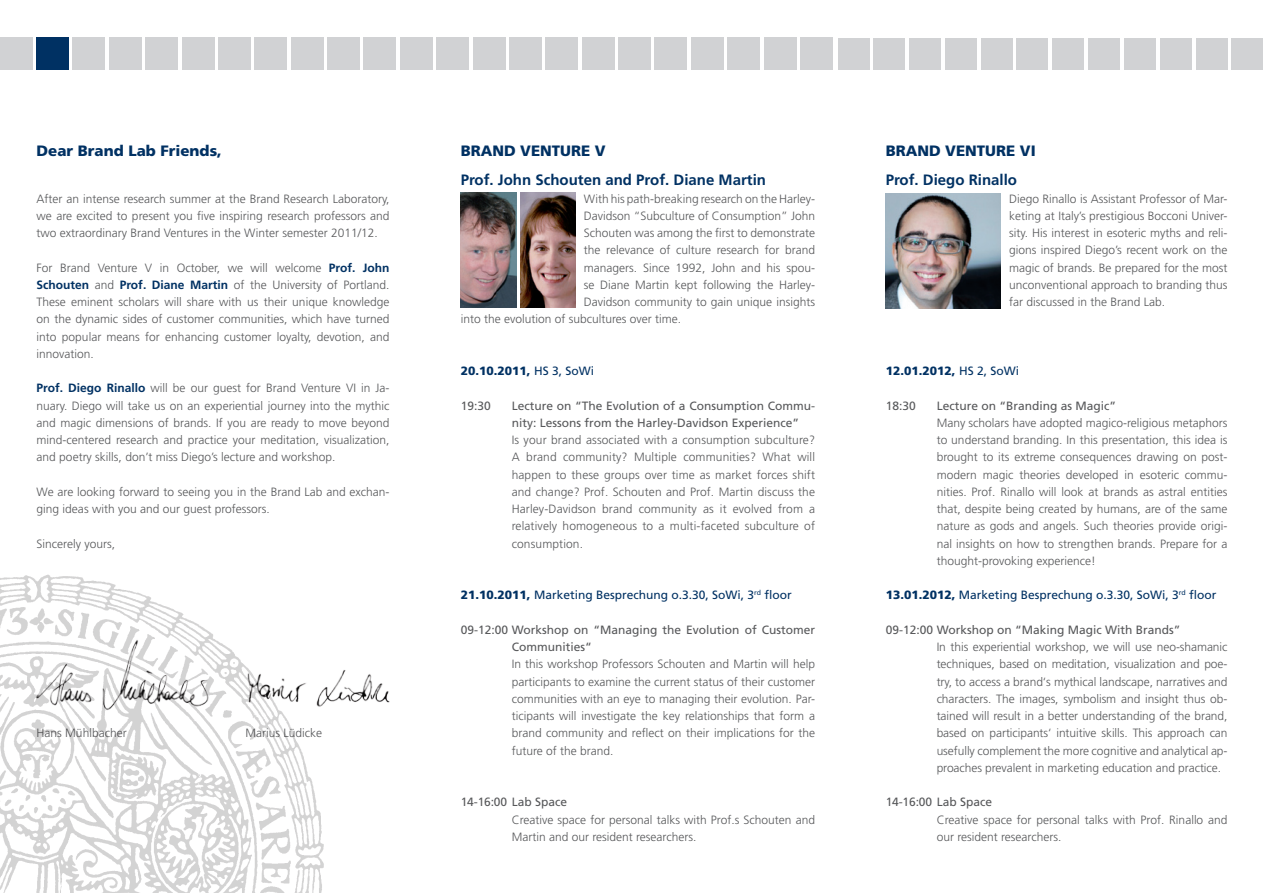
<style>
.page{position:relative;width:1263px;height:893px;background:#fff}
.page>*{position:absolute;margin:0;border:0;box-sizing:border-box;transform-origin:0 0}
.t1{font:700 15px "Frutiger";color:#003163}
.t2{font:900 15px "Frutiger";color:#003163}
.t3{font:300 12px/17.2px "Frutiger";color:#57585a;text-align:justify}
.t4{font:12px/17.2px "Frutiger";color:#57585a}
.t5{font:12px "Frutiger";color:#003163}
.t6{font:900 12px "Frutiger";color:#003163}
.s1{font-weight:700;color:#003163}
.s2{font-weight:400}
.s3{font-weight:900}
</style>
<div class="page">
<div style="left:1124px;top:38px;width:32px;height:31px;background:#d1d2d4"></div>
<div style="left:1088px;top:38px;width:32px;height:31px;background:#d1d2d4"></div>
<div style="left:1052px;top:38px;width:32px;height:31px;background:#d1d2d4"></div>
<div style="left:1016px;top:38px;width:32px;height:31px;background:#d1d2d4"></div>
<div style="left:981px;top:38px;width:31px;height:31px;background:#d1d2d4"></div>
<div style="left:945px;top:38px;width:32px;height:31px;background:#d1d2d4"></div>
<div style="left:873px;top:38px;width:32px;height:31px;background:#d1d2d4"></div>
<div style="left:838px;top:38px;width:31px;height:31px;background:#d1d2d4"></div>
<div style="left:909px;top:38px;width:32px;height:31px;background:#d1d2d4"></div>
<div style="left:1231px;top:38px;width:32px;height:31px;background:#d1d2d4"></div>
<div style="left:1196px;top:38px;width:31px;height:31px;background:#d1d2d4"></div>
<div style="left:1160px;top:38px;width:32px;height:31px;background:#d1d2d4"></div>
<div style="left:800px;top:37px;width:33px;height:33px;background:#d1d2d4"></div>
<div style="left:473px;top:37px;width:32px;height:33px;background:#d1d2d4"></div>
<div style="left:146px;top:37px;width:32px;height:33px;background:#d1d2d4"></div>
<div style="left:764px;top:37px;width:32px;height:33px;background:#d1d2d4"></div>
<div style="left:437px;top:37px;width:32px;height:33px;background:#d1d2d4"></div>
<div style="left:109px;top:37px;width:32px;height:33px;background:#d1d2d4"></div>
<div style="left:728px;top:37px;width:32px;height:33px;background:#d1d2d4"></div>
<div style="left:400px;top:37px;width:32px;height:33px;background:#d1d2d4"></div>
<div style="left:73px;top:37px;width:32px;height:33px;background:#d1d2d4"></div>
<div style="left:691px;top:37px;width:32px;height:33px;background:#d1d2d4"></div>
<div style="left:364px;top:37px;width:32px;height:33px;background:#d1d2d4"></div>
<div style="left:655px;top:37px;width:32px;height:33px;background:#d1d2d4"></div>
<div style="left:327px;top:37px;width:33px;height:33px;background:#d1d2d4"></div>
<div style="left:618px;top:37px;width:33px;height:33px;background:#d1d2d4"></div>
<div style="left:291px;top:37px;width:32px;height:33px;background:#d1d2d4"></div>
<div style="left:546px;top:37px;width:32px;height:33px;background:#d1d2d4"></div>
<div style="left:218px;top:37px;width:33px;height:33px;background:#d1d2d4"></div>
<div style="left:509px;top:37px;width:33px;height:33px;background:#d1d2d4"></div>
<div style="left:182px;top:37px;width:32px;height:33px;background:#d1d2d4"></div>
<div style="left:582px;top:37px;width:32px;height:33px;background:#d1d2d4"></div>
<div style="left:255px;top:37px;width:32px;height:33px;background:#d1d2d4"></div>
<img style="left:886px;top:194px;width:115px;height:115px">
<img style="left:0;top:574px;width:324px;height:319px">
<img style="left:222px;top:658px;width:168px;height:64px">
<img style="left:29px;top:632px;width:189px;height:90px">
<div style="left:36px;top:37px;width:33px;height:33px;background:#003163"></div>
<div style="left:0;top:37px;width:32px;height:33px;background:#d1d2d4"></div>
<img style="left:461px;top:192px;width:55px;height:115px">
<img style="left:520px;top:192px;width:55px;height:115px">
<p class="t2" style="left:37px;top:142px;width:187px">Dear Brand Lab Friends,</p>
<p class="t3" style="left:37px;top:190px;width:354px">After an intense research summer at the Brand Research Laboratory, we are excited to present you five inspiring research professors and two extraordinary Brand Ventures in the Winter semester 2011/12.</p>
<p class="t3" style="left:37px;top:259px;width:354px">For Brand Venture V in October, we will welcome <span class="s1">Prof. John Schouten</span> and <span class="s1">Prof. Diane Martin</span> of the University of Portland.<br>These eminent scholars will share with us their unique knowledge on the dynamic sides of customer communities, which have turned into popular means for enhancing customer loyalty, devotion, and innovation.</p>
<p class="t3" style="left:37px;top:380px;width:354px"><span class="s1">Prof. Diego Rinallo</span> will be our guest for Brand Venture VI in Ja&shy;nuary. Diego will take us on an experiential journey into the mythic and magic dimensions of brands. If you are ready to move beyond mind-centered research and practice your meditation, visualization, and poetry skills, don’t miss Diego’s lecture and workshop.</p>
<p class="t3" style="left:37px;top:483px;width:354px">We are looking forward to seeing you in the Brand Lab and exchan&shy;ging ideas with you and our guest professors.</p>
<p class="t3" style="left:37px;top:535px;width:80px">Sincerely yours,</p>
<p class="t3" style="left:37px;top:725px;width:92px">Hans Mühlbacher</p>
<p class="t3" style="left:245px;top:725px;width:78px">Marius Lüdicke</p>
<p class="t2" style="left:461px;top:142px;width:147px">BRAND VENTURE V</p>
<p class="t1" style="left:461px;top:171px;width:307px">Prof. John Schouten and Prof. Diane Martin</p>
<p class="t3" style="left:584px;top:190px;width:233px">With his path-breaking research on the Harley-</p>
<p class="t3" style="left:584px;top:207px;width:233px">Davidson “Subculture of Consumption” John</p>
<p class="t3" style="left:584px;top:224px;width:233px">Schouten was among the first to demonstrate</p>
<p class="t3" style="left:584px;top:242px;width:233px">the relevance of culture research for brand</p>
<p class="t3" style="left:584px;top:259px;width:233px">managers. Since 1992, John and his spou-</p>
<p class="t3" style="left:584px;top:276px;width:233px">se Diane Martin kept following the Harley-</p>
<p class="t3" style="left:584px;top:293px;width:233px">Davidson community to gain unique insights</p>
<p class="t3" style="left:461px;top:311px;width:222px">into the evolution of subcultures over time.</p>
<p class="t6" style="left:461px;top:364px;width:135px">20.10.2011, <span class="s2">HS 3, SoWi</span></p>
<p class="t4" style="left:461px;top:397px;width:32px">19:30</p>
<p class="t4" style="left:512px;top:397px;width:305px">Lecture on “The Evolution of a Consumption Commu&shy;nity: Lessons from the Harley-Davidson Experience”</p>
<p class="t3" style="left:512px;top:431px;width:305px">Is your brand associated with a consumption subculture?<br>A brand community? Multiple communities? What will happen to these groups over time as market forces shift and change? Prof. Schouten and Prof. Martin discuss the Harley-Davidson brand community as it evolved from a relatively homogeneous to a multi-faceted subculture of consumption.</p>
<p class="t5" style="left:461px;top:588px;width:333px"><span class="s3">21.10.2011,</span> Marketing Besprechung o.3.30, SoWi, 3<sup>rd</sup> floor</p>
<p class="t4" style="left:512px;top:621px;width:305px;text-indent:-51px">09-12:00 Workshop on “Managing the Evolution of Customer<br>Communities“</p>
<p class="t3" style="left:512px;top:656px;width:305px">In this workshop Professors Schouten and Martin will help participants to examine the current status of their customer communities with an eye to managing their evolution. Par&shy;ticipants will investigate the key relationships that form a brand community and reflect on their implications for the future of the brand.</p>
<p class="t4" style="left:461px;top:793px;width:108px">14-16:00 Lab Space</p>
<p class="t3" style="left:512px;top:811px;width:305px">Creative space for personal talks with Prof.s Schouten and<br>Martin and our resident researchers.</p>
<p class="t2" style="left:886px;top:142px;width:152px">BRAND VENTURE VI</p>
<p class="t1" style="left:886px;top:171px;width:133px">Prof. Diego Rinallo</p>
<p class="t3" style="left:1009px;top:190px;width:220px">Diego Rinallo is Assistant Professor of Mar&shy;keting at Italy’s prestigious Bocconi Univer&shy;sity. His interest in esoteric myths and reli&shy;gions inspired Diego’s recent work on the magic of brands. Be prepared for the most unconventional approach to branding thus far discussed in the Brand Lab.</p>
<p class="t6" style="left:886px;top:364px;width:135px">12.01.2012, <span class="s2">HS 2, SoWi</span></p>
<p class="t4" style="left:886px;top:397px;width:32px">18:30</p>
<p class="t4" style="left:937px;top:397px;width:181px">Lecture on “Branding as Magic”</p>
<p class="t3" style="left:937px;top:414px;width:292px">Many scholars have adopted magico-religious metaphors to understand branding. In this presentation, this idea is brought to its extreme consequences drawing on post&shy;modern magic theories developed in esoteric commu&shy;nities. Prof. Rinallo will look at brands as astral entities that, despite being created by humans, are of the same nature as gods and angels. Such theories provide origi&shy;nal insights on how to strengthen brands. Prepare for a thought-provoking experience!</p>
<p class="t5" style="left:886px;top:588px;width:332px"><span class="s3">13.01.2012,</span> Marketing Besprechung o.3.30, SoWi, 3<sup>rd</sup> floor</p>
<p class="t4" style="left:886px;top:621px;width:296px">09-12:00 Workshop on “Making Magic With Brands”</p>
<p class="t3" style="left:937px;top:638px;width:292px">In this experiential workshop, we will use neo-shamanic techniques, based on meditation, visualization and poe&shy;try, to access a brand‘s mythical landscape, narratives and characters. The images, symbolism and insight thus ob&shy;tained will result in a better understanding of the brand, based on participants‘ intuitive skills. This approach can usefully complement the more cognitive and analytical ap&shy;proaches prevalent in marketing education and practice.</p>
<p class="t4" style="left:886px;top:793px;width:108px">14-16:00 Lab Space</p>
<p class="t3" style="left:937px;top:811px;width:292px">Creative space for personal talks with Prof. Rinallo and our resident researchers.</p>
</div>
